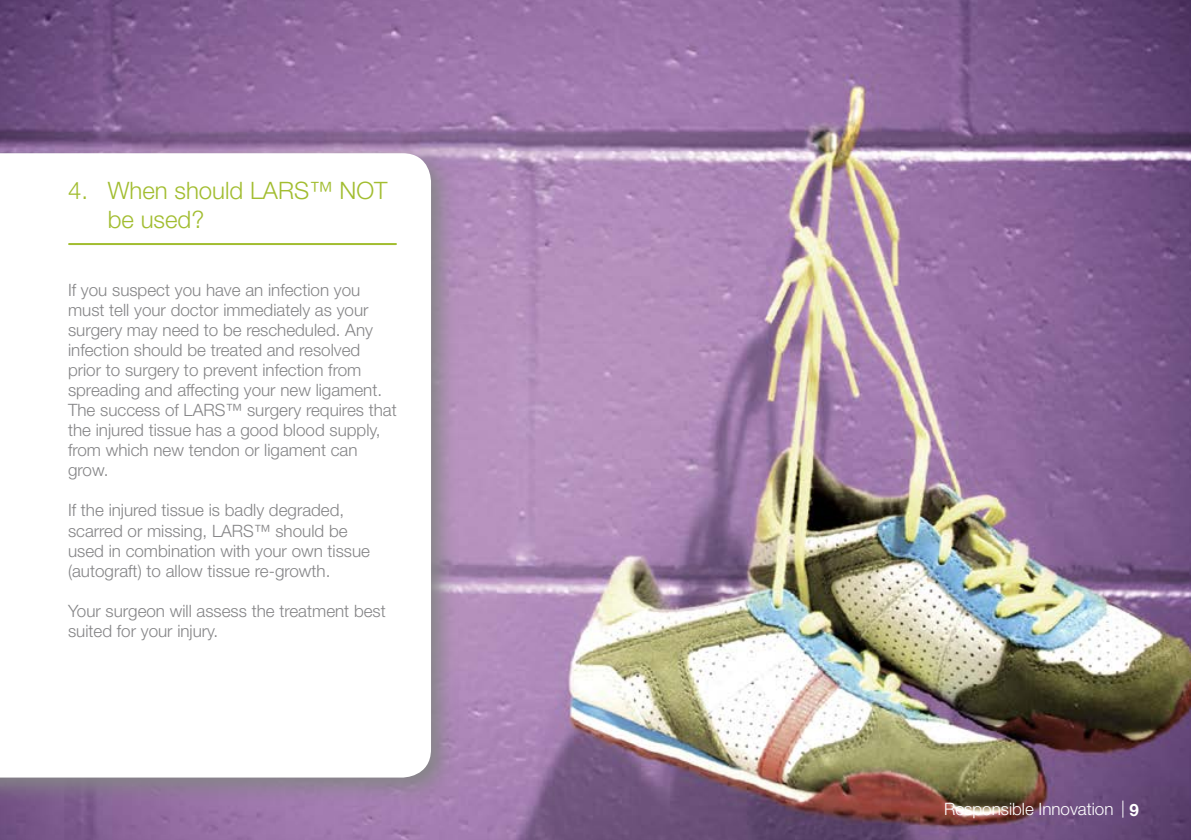
<style>
.page{position:relative;width:1191px;height:840px;background:#fff}
.page>*{position:absolute;margin:0;border:0;box-sizing:border-box;transform-origin:0 0}
.t1{font:300 24px/28.8px "Helvetica Neue LT Std";color:#a2bd30}
.t2{font:300 17px/20px "Helvetica Neue LT Std";color:#858587}
.t3{font:300 17px "Helvetica Neue LT Std";color:#fff}
.s1{font-weight:700}
</style>
<div class="page">
<img style="left:0;top:0;width:1191px;height:839px">
<svg style="left:0;top:143px;width:458px;height:661px;background:#9c83a5"></svg>
<svg style="left:0;top:153px;width:431px;height:624px"></svg>
<hr style="left:69px;top:243px;width:327px;height:2px;background:#a2bd30">
<p class="t1" style="left:108px;top:175px;width:281px;text-indent:-40px">4. When should LARS™ NOT be used?</p>
<p class="t2" style="left:68px;top:280px;width:315px">If you suspect you have an infection you must tell your doctor immediately as your surgery may need to be rescheduled. Any infection should be treated and resolved prior to surgery to prevent infection from spreading and affecting your new ligament.</p>
<p class="t2" style="left:68px;top:400px;width:330px">The success of LARS™ surgery requires that the injured tissue has a good blood supply, from which new tendon or ligament can grow.</p>
<p class="t2" style="left:68px;top:500px;width:303px">If the injured tissue is badly degraded, scarred or missing, LARS™ should be used in combination with your own tissue (autograft) to allow tissue re-growth.</p>
<p class="t2" style="left:68px;top:600px;width:319px">Your surgeon will assess the treatment best suited for your injury.</p>
<p class="t3" style="left:944px;top:798px;width:196px">Responsible Innovation | <span class="s1">9</span></p>
</div>
